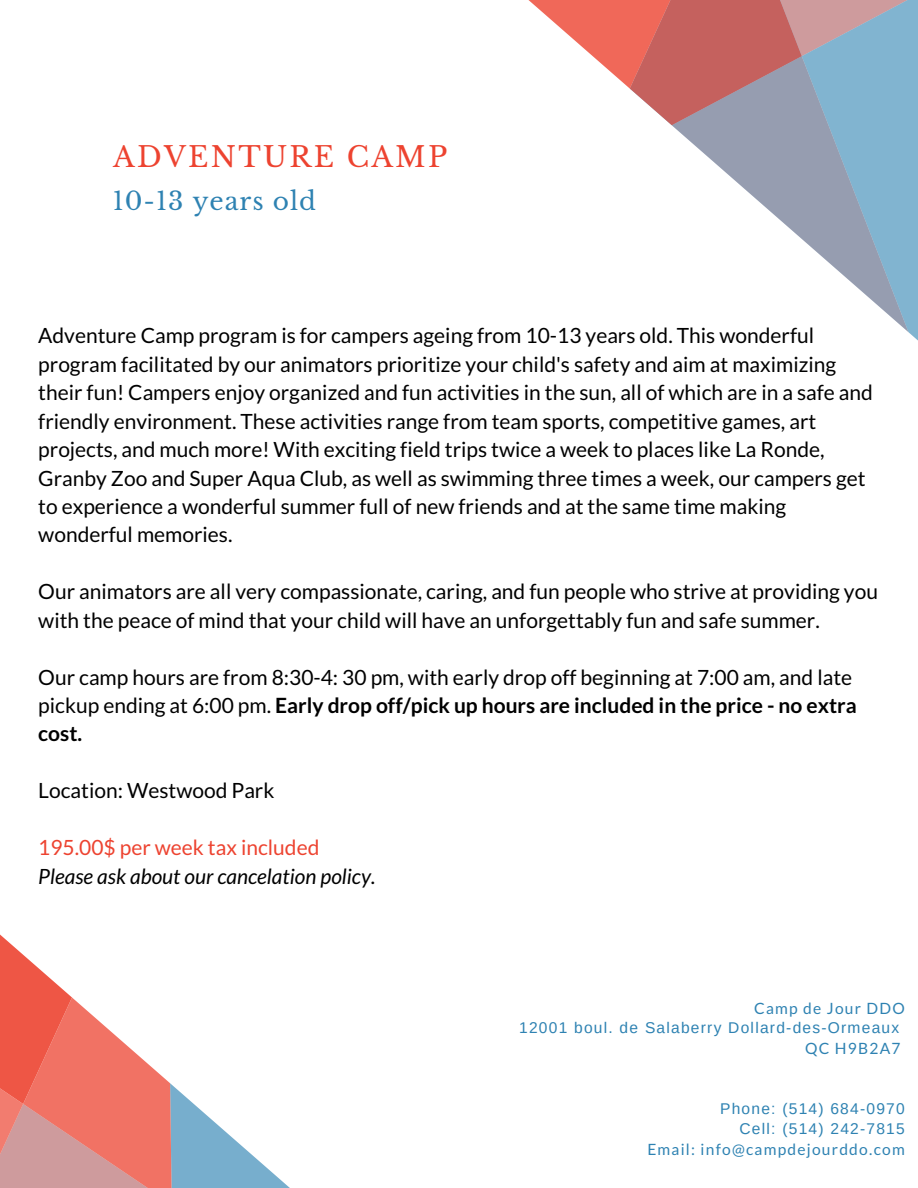
<style>
.page{position:relative;width:918px;height:1188px;background:#fff}
.page>*{position:absolute;margin:0;border:0;box-sizing:border-box;transform-origin:0 0}
.t1{font:28.05px "Libre Baskerville";letter-spacing:.08em;color:#ed4330}
.t2{font:24.9px "Libre Baskerville";letter-spacing:.04em;color:#2e82b2}
.t3{font:21px/28.5px "Lato";color:#000}
.t4{font:italic 21px "Lato";color:#000}
.t5{font:21px "Lato";color:#ed4330}
.t6{font:15.6px/20.1px "Arimo";letter-spacing:.08em;color:#2e82b2;text-align:right}
.t7{font:15.6px "Lato";letter-spacing:.08em;color:#2e82b2}
.s1{font-weight:700}
</style>
<div class="page">
<svg style="left:717px;top:165px;width:31px;height:27px"></svg>
<svg style="left:748px;top:95px;width:170px;height:246px"></svg>
<svg style="left:637px;top:95px;width:226px;height:70px;fill:#969db0"></svg>
<svg style="left:528px;top:0;width:390px;height:95px;background:#c59295"></svg>
<svg style="left:0;top:935px;width:290px;height:253px"></svg>
<h1 class="t1" style="left:113px;top:140px;width:336px">ADVENTURE CAMP</h1>
<p class="t2" style="left:113px;top:185px;width:205px">10-13 years old</p>
<p class="t3" style="left:38px;top:321px;width:836px">Adventure Camp program is for campers ageing from 10-13 years old. This wonderful program facilitated by our animators prioritize your child's safety and aim at maximizing their fun! Campers enjoy organized and fun activities in the sun, all of which are in a safe and friendly environment. These activities range from team sports, competitive games, art projects, and much more! With exciting field trips twice a week to places like La Ronde, Granby Zoo and Super Aqua Club, as well as swimming three times a week, our campers get to experience a wonderful summer full of new friends and at the same time making wonderful memories.</p>
<p class="t3" style="left:38px;top:577px;width:841px">Our animators are all very compassionate, caring, and fun people who strive at providing you with the peace of mind that your child will have an unforgettably fun and safe summer.</p>
<p class="t3" style="left:38px;top:662px;width:820px">Our camp hours are from 8:30-4: 30 pm, with early drop off beginning at 7:00 am, and late pickup ending at 6:00 pm. <span class="s1">Early drop off/pick up hours are included in the price - no extra cost.</span></p>
<p class="t3" style="left:38px;top:776px;width:238px">Location: Westwood Park</p>
<p class="t5" style="left:38px;top:834px;width:283px">195.00$ per week tax included</p>
<p class="t4" style="left:38px;top:863px;width:339px">Please ask about our cancelation policy.</p>
<p class="t7" style="left:754px;top:999px;width:152px">Camp de Jour DDO</p>
<p class="t6" style="left:519px;top:1018px;width:382px">12001 boul. de Salaberry Dollard-des-Ormeaux</p>
<p class="t7" style="left:805px;top:1039px;width:97px">QC H9B2A7</p>
<p class="t6" style="left:720px;top:1098px;width:186px">Phone: (514) 684-0970<br>Cell: (514) 242-7815</p>
<p class="t7" style="left:647px;top:1140px;width:259px">Email: info@campdejourddo.com</p>
</div>
